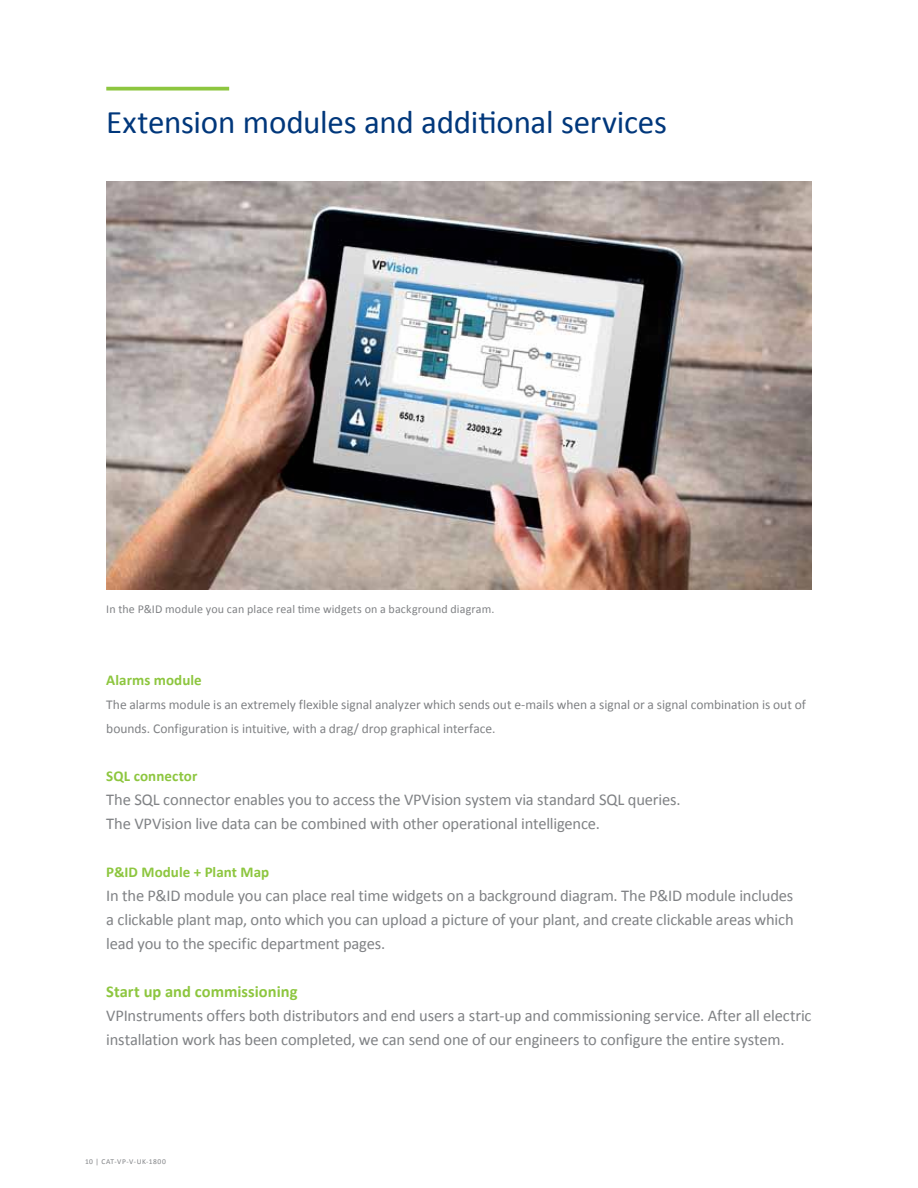
<style>
.page{position:relative;width:918px;height:1188px;background:#fff}
.page>*{position:absolute;margin:0;border:0;box-sizing:border-box;transform-origin:0 0}
.t1{font:33px "Calibri";letter-spacing:-.01em;color:#00377b}
.t2{font:16.5px/24px "Calibri";letter-spacing:-.01em;color:#808285}
.t3{font:700 16.5px "Calibri";color:#8dc63f}
.t4{font:700 15px "Calibri";letter-spacing:.005em;color:#8dc63f}
.t5{font:13.5px/24px "Calibri";letter-spacing:-.005em;color:#808285}
.t6{font:12px "Calibri";letter-spacing:.01em;color:#808285}
.t7{font:7.5px "Calibri";letter-spacing:.07em;color:#808285}
</style>
<div class="page">
<img style="left:106px;top:181px;width:706px;height:408px">
<svg style="left:106px;top:87px;width:123px;height:4px"></svg>
<h1 class="t1" style="left:106px;top:101px;width:562px">Extension modules and additional services</h1>
<p class="t6" style="left:106px;top:601px;width:390px">In the P&amp;ID module you can place real time widgets on a background diagram.</p>
<p class="t4" style="left:106px;top:670px;width:97px">Alarms module</p>
<p class="t5" style="left:106px;top:693px;width:701px">The alarms module is an extremely flexible signal analyzer which sends out e-mails when a signal or a signal combination is out of bounds. Configuration is intuitive, with a drag/ drop graphical interface.</p>
<p class="t4" style="left:106px;top:766px;width:93px">SQL connector</p>
<p class="t2" style="left:106px;top:788px;width:576px">The SQL connector enables you to access the VPVision system via standard SQL queries.<br>The VPVision live data can be combined with other operational intelligence.</p>
<p class="t4" style="left:106px;top:862px;width:164px">P&amp;ID Module + Plant Map</p>
<p class="t2" style="left:106px;top:884px;width:689px;text-align:justify">In the P&amp;ID module you can place real time widgets on a background diagram. The P&amp;ID module includes a clickable plant map, onto which you can upload a picture of your plant, and create clickable areas which lead you to the specific department pages.</p>
<p class="t3" style="left:106px;top:981px;width:193px">Start up and commissioning</p>
<p class="t2" style="left:106px;top:1004px;width:707px">VPInstruments offers both distributors and end users a start-up and commissioning service. After all electric installation work has been completed, we can send one of our engineers to configure the entire system.</p>
<p class="t7" style="left:85px;top:1157px;width:82px">10 | CAT-VP-V-U K-1800</p>
</div>
